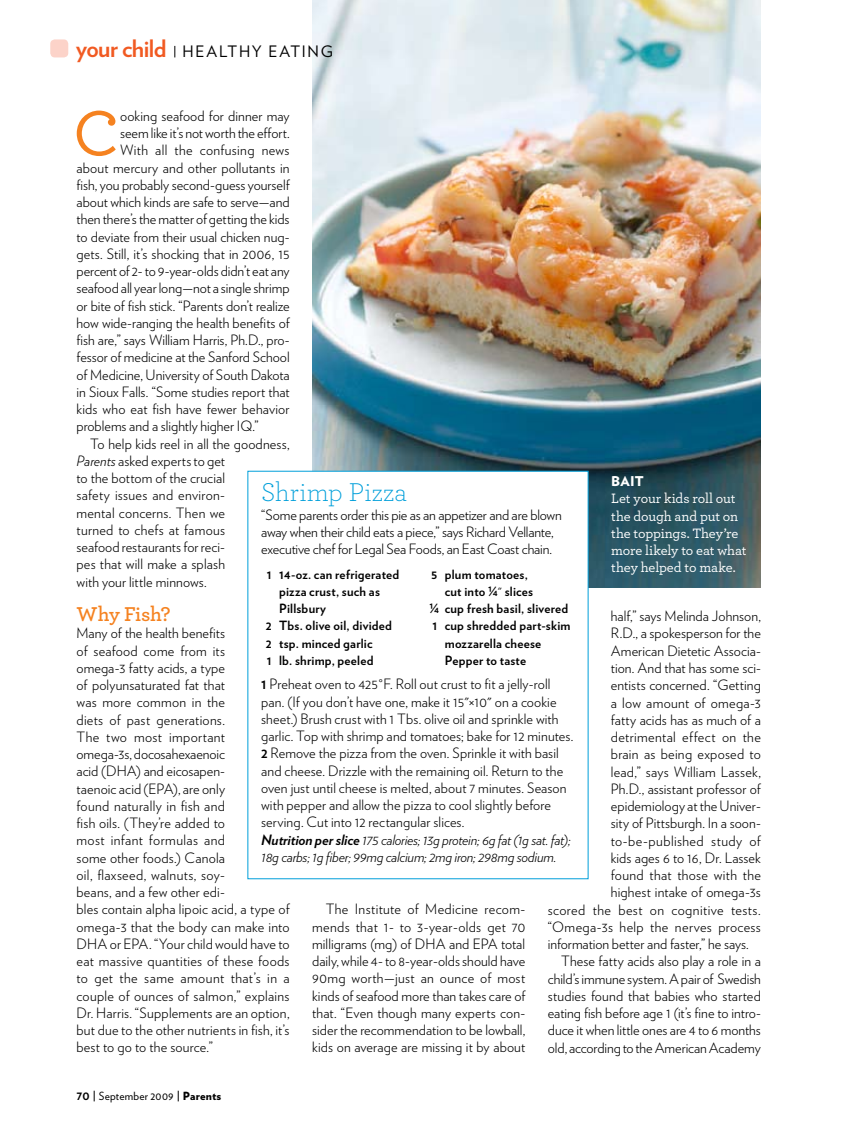
<style>
.page{position:relative;width:851px;height:1134px;background:#fff}
.page>*{position:absolute;margin:0;border:0;box-sizing:border-box;transform-origin:0 0}
.t1{font:500 66.75px "Archer";color:#f58220}
.t2{font:300 27px "Archer";letter-spacing:.01em;color:#009fda}
.t3{font:600 21px "Archer";letter-spacing:-.015em;color:#f58220}
.t4{font:15.75px "Verlag";letter-spacing:.11em;color:#000}
.t5{font:300 14.25px/17.2px "Verlag";letter-spacing:.005em;color:#000}
.t6{font:300 14.25px/17.2px "Verlag";letter-spacing:-.015em;color:#000}
.t7{font:500 14.25px/17.2px "Archer";letter-spacing:-.01em;color:#fff}
.t8{font:300 14.25px "Verlag";letter-spacing:.03em;color:#000}
.t9{font:300 14.25px "Verlag";letter-spacing:.025em;color:#000}
.t10{font:900 13.5px "Verlag";color:#fff}
.t11{font:700 12.75px "Verlag";letter-spacing:.015em;color:#000}
.t12{font:11.25px "Verlag";letter-spacing:.02em;color:#000}
.s1{font-weight:700;font-size:24px;color:#f15a22}
.s2{font-style:italic}
.s3{font-weight:300}
.s4{font-weight:700}
.s5{font-weight:700;font-style:italic}
.s6{font-weight:700;font-size:12.75px}
.s7{font-weight:900}
</style>
<div class="page">
<div style="left:50px;top:39px;width:18px;height:18px;background:#fcd3c9;border-radius:4px"></div>
<img style="left:312px;top:0;width:448px;height:588px">
<div style="left:247px;top:471px;width:341px;height:408px;background:#fff"></div>
<p class="t4" style="left:76px;top:40px;width:258px"><span class="s1">your child</span> HEALTHY EATING</p>
<h1 class="t1" style="left:73px;top:85px;width:48px">C</h1>
<p class="t5" style="left:120px;top:106px;width:171px">ooking seafood for dinner may</p>
<p class="t5" style="left:120px;top:123px;width:171px">seem like it’s not worth the effort.</p>
<p class="t5" style="left:120px;top:141px;width:171px">With all the confusing news</p>
<p class="t5" style="left:77px;top:158px;width:215px">about mercury and other pollutants in</p>
<p class="t5" style="left:77px;top:175px;width:215px">fish, you probably second-guess yourself</p>
<p class="t5" style="left:77px;top:192px;width:215px">about which kinds are safe to serve—and</p>
<p class="t5" style="left:77px;top:210px;width:214px">then there’s the matter of getting the kids</p>
<p class="t5" style="left:77px;top:227px;width:214px">to deviate from their usual chicken nug-</p>
<p class="t5" style="left:77px;top:244px;width:214px">gets. Still, it’s shocking that in 2006, 15</p>
<p class="t5" style="left:77px;top:262px;width:215px">percent of 2- to 9-year-olds didn’t eat any</p>
<p class="t5" style="left:77px;top:279px;width:214px">seafood all year long—not a single shrimp</p>
<p class="t5" style="left:77px;top:296px;width:215px">or bite of fish stick. “Parents don’t realize</p>
<p class="t5" style="left:77px;top:313px;width:215px">how wide-ranging the health benefits of</p>
<p class="t5" style="left:77px;top:331px;width:214px">fish are,” says William Harris, Ph.D., pro-</p>
<p class="t5" style="left:77px;top:348px;width:215px">fessor of medicine at the Sanford School</p>
<p class="t5" style="left:77px;top:365px;width:214px">of Medicine, University of South Dakota</p>
<p class="t5" style="left:77px;top:382px;width:214px">in Sioux Falls. “Some studies report that</p>
<p class="t5" style="left:77px;top:400px;width:214px">kids who eat fish have fewer behavior</p>
<p class="t5" style="left:77px;top:417px;width:184px">problems and a slightly higher IQ.”</p>
<p class="t5" style="left:90px;top:434px;width:201px">To help kids reel in all the goodness,</p>
<p class="t5" style="left:77px;top:451px;width:150px"><span class="s2">Parents</span> asked experts to get</p>
<p class="t5" style="left:77px;top:469px;width:150px">to the bottom of the crucial</p>
<p class="t5" style="left:77px;top:486px;width:150px">safety issues and environ-</p>
<p class="t5" style="left:77px;top:503px;width:150px">mental concerns. Then we</p>
<p class="t5" style="left:77px;top:520px;width:150px">turned to chefs at famous</p>
<p class="t5" style="left:77px;top:538px;width:150px">seafood restaurants for reci-</p>
<p class="t5" style="left:77px;top:555px;width:150px">pes that will make a splash</p>
<p class="t5" style="left:77px;top:572px;width:132px">with your little minnows.</p>
<h3 class="t3" style="left:76px;top:598px;width:96px">Why Fish?</h3>
<p class="t5" style="left:76px;top:624px;width:215px">Many of the health benefits<br>of seafood come from its<br>omega-3 fatty acids, a type<br>of polyunsaturated fat that<br>was more common in the<br>diets of past generations.<br>The two most important<br>omega-3s, docosahexaenoic<br>acid (DHA) and eicosapen-<br>taenoic acid (EPA), are only<br>found naturally in fish and<br>fish oils. (They’re added to<br>most infant formulas and<br>some other foods.) Canola<br>oil, flaxseed, walnuts, soy-<br>beans, and a few other edi-<br>bles contain alpha lipoic acid, a type of omega-3 that the body can make into<br>DHA or EPA. “Your child would have to eat massive quantities of these foods to get the same amount that’s in a couple of ounces of salmon,” explains<br>Dr. Harris. “Supplements are an option, but due to the other nutrients in fish, it’s best to go to the source.”</p>
<p class="t10" style="left:611px;top:470px;width:34px">Bait</p>
<p class="t7" style="left:611px;top:489px;width:137px">Let your kids roll out the dough and put on the toppings. They’re more likely to eat what they helped to make.</p>
<h2 class="t2" style="left:261px;top:475px;width:148px">Shrimp Pizza</h2>
<p class="t6" style="left:261px;top:505px;width:302px">“Some parents order this pie as an appetizer and are blown away when their child eats a piece,” says Richard Vellante, executive chef for Legal Sea Foods, an East Coast chain.</p>
<p class="t11" style="left:267px;top:564px;width:134px">1 14-oz. can refrigerated</p>
<p class="t11" style="left:279px;top:581px;width:102px">pizza crust, such as</p>
<p class="t11" style="left:279px;top:599px;width:48px">Pillsbury</p>
<p class="t11" style="left:266px;top:616px;width:128px">2 Tbs. olive oil, divided</p>
<p class="t11" style="left:266px;top:633px;width:108px">2 tsp. minced garlic</p>
<p class="t11" style="left:267px;top:650px;width:108px">1 lb. shrimp, peeled</p>
<p class="t11" style="left:431px;top:564px;width:98px">5 plum tomatoes,</p>
<p class="t11" style="left:445px;top:581px;width:90px">cut into ¼<span class="s3">"</span> slices</p>
<p class="t11" style="left:429px;top:599px;width:140px">¼ cup fresh basil, slivered</p>
<p class="t11" style="left:432px;top:616px;width:140px">1 cup shredded part-skim</p>
<p class="t11" style="left:445px;top:633px;width:98px">mozzarella cheese</p>
<p class="t11" style="left:445px;top:650px;width:83px">Pepper to taste</p>
<p class="t5" style="left:611px;top:607px;width:152px">half,” says Melinda Johnson,</p>
<p class="t5" style="left:611px;top:624px;width:151px">R.D., a spokesperson for the</p>
<p class="t5" style="left:611px;top:641px;width:151px">American Dietetic Associa-</p>
<p class="t5" style="left:611px;top:658px;width:152px">tion. And that has some sci-</p>
<p class="t5" style="left:611px;top:676px;width:151px">entists concerned. “Getting</p>
<p class="t5" style="left:611px;top:693px;width:152px">a low amount of omega-3</p>
<p class="t5" style="left:611px;top:710px;width:151px">fatty acids has as much of a</p>
<p class="t9" style="left:611px;top:726px;width:151px">detrimental effect on the</p>
<p class="t5" style="left:611px;top:745px;width:151px">brain as being exposed to</p>
<p class="t5" style="left:611px;top:762px;width:151px">lead,” says William Lassek,</p>
<p class="t5" style="left:611px;top:779px;width:151px">Ph.D., assistant professor of</p>
<p class="t5" style="left:611px;top:796px;width:151px">epidemiology at the Univer-</p>
<p class="t5" style="left:611px;top:814px;width:151px">sity of Pittsburgh. In a soon-</p>
<p class="t8" style="left:611px;top:830px;width:151px">to-be-published study of</p>
<p class="t5" style="left:611px;top:848px;width:151px">kids ages 6 to 16, Dr. Lassek</p>
<p class="t5" style="left:611px;top:866px;width:151px">found that those with the</p>
<p class="t5" style="left:611px;top:883px;width:152px">highest intake of omega-3s</p>
<p class="t8" style="left:548px;top:899px;width:214px">scored the best on cognitive tests.</p>
<p class="t9" style="left:548px;top:916px;width:215px">“Omega-3s help the nerves process</p>
<p class="t5" style="left:548px;top:935px;width:202px">information better and faster,” he says.</p>
<p class="t5" style="left:561px;top:952px;width:201px">These fatty acids also play a role in a</p>
<p class="t5" style="left:548px;top:969px;width:215px">child’s immune system. A pair of Swedish</p>
<p class="t5" style="left:548px;top:986px;width:214px">studies found that babies who started</p>
<p class="t5" style="left:548px;top:1004px;width:214px">eating fish before age 1 (it’s fine to intro-</p>
<p class="t5" style="left:548px;top:1021px;width:214px">duce it when little ones are 4 to 6 months</p>
<p class="t5" style="left:548px;top:1038px;width:214px">old, according to the American Academy</p>
<p class="t5" style="left:261px;top:675px;width:314px"><span class="s4">1</span> Preheat oven to 425°F. Roll out crust to fit a jelly-roll pan. (If you don’t have one, make it 15"×10" on a cookie sheet.) Brush crust with 1 Tbs. olive oil and sprinkle with garlic. Top with shrimp and tomatoes; bake for 12 minutes.<br><span class="s4">2</span> Remove the pizza from the oven. Sprinkle it with basil and cheese. Drizzle with the remaining oil. Return to the oven just until cheese is melted, about 7 minutes. Season with pepper and allow the pizza to cool slightly before serving. Cut into 12 rectangular slices.<br><span class="s5">Nutrition per slice</span> <span class="s2">175 calories; 13g protein; 6g fat (1g sat. fat); 18g carbs; 1g fiber; 99mg calcium; 2mg iron; 298mg sodium.</span></p>
<p class="t5" style="left:312px;top:900px;width:215px;text-align:justify;text-indent:13px">The Institute of Medicine recom&shy;mends that 1- to 3-year-olds get 70 milligrams (mg) of DHA and EPA total daily, while 4- to 8-year-olds should have 90mg worth—just an ounce of most kinds of seafood more than takes care of that. “Even though many experts con&shy;sider the recommendation to be lowball, kids on average are missing it by about</p>
<p class="t12" style="left:76px;top:1088px;width:146px"><span class="s6">70</span> September 2009 <span class="s7">Parents</span></p>
</div>
